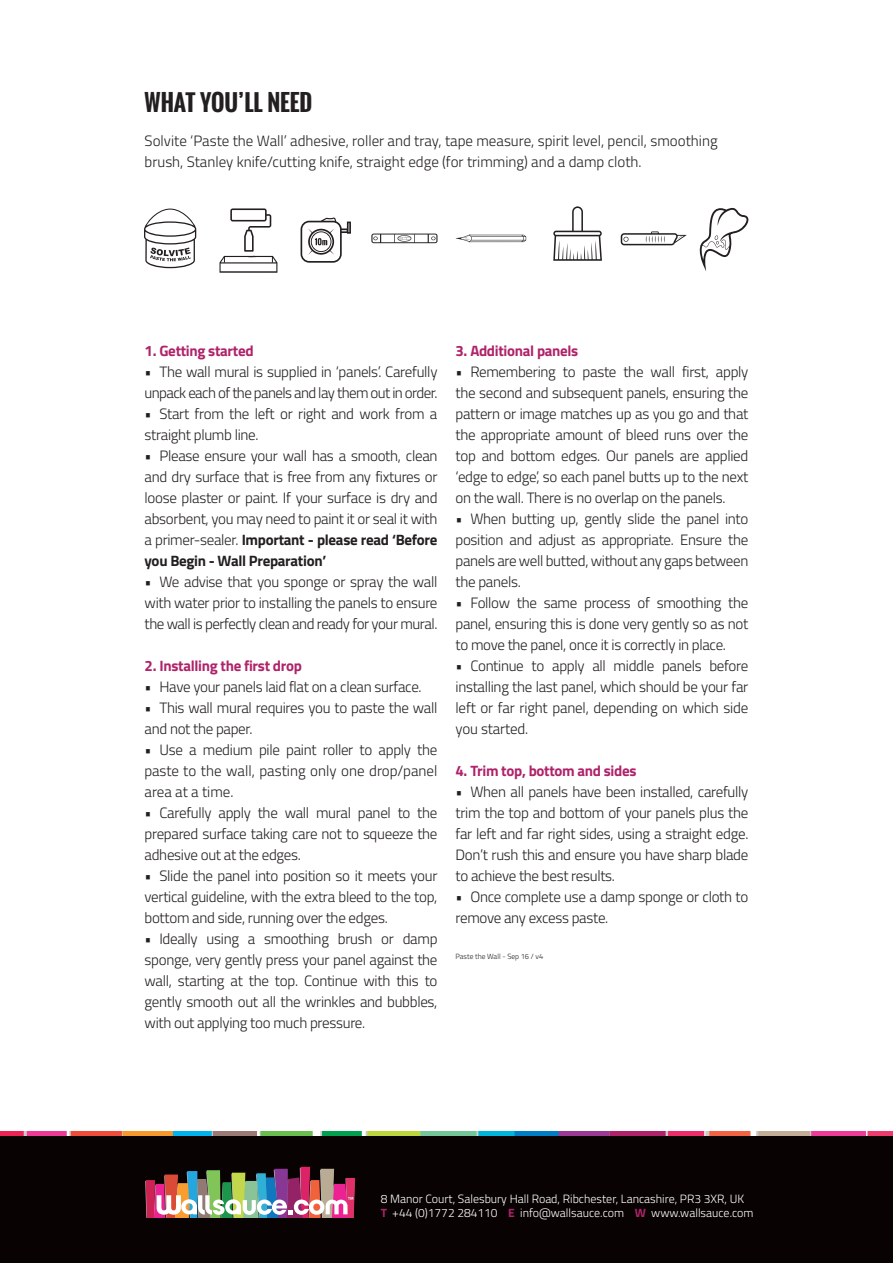
<style>
.page{position:relative;width:893px;height:1263px;background:#fff}
.page>*{position:absolute;margin:0;border:0;box-sizing:border-box;transform-origin:0 0}
.t1{font:700 22.5px "Oswald";color:#231f20}
.t2{font:300 15px/21px "Titillium Web";letter-spacing:-.02em;color:#231f20;text-align:justify}
.t3{font:300 15px/21px "Titillium Web";color:#231f20}
.t4{font:700 15px "Titillium Web";letter-spacing:-.02em;color:#af236a}
.t5{font:300 12px/14.9px "Titillium Web";color:#fff}
.t6{font:300 7.5px "Titillium Web";color:#231f20}
.s1{font-weight:700}
.s2{font-weight:700;color:#af236a}
</style>
<div class="page">
<div style="left:0;top:1136px;width:893px;height:127px;background:#080302"></div>
<svg style="left:301px;top:217px;width:50px;height:46px"></svg>
<svg style="left:371px;top:234px;width:66px;height:9px"></svg>
<svg style="left:699px;top:208px;width:50px;height:63px"></svg>
<svg style="left:553px;top:206px;width:49px;height:55px"></svg>
<svg style="left:621px;top:231px;width:66px;height:14px"></svg>
<svg style="left:455px;top:235px;width:71px;height:7px"></svg>
<svg style="left:144px;top:209px;width:52px;height:59px"></svg>
<svg style="left:219px;top:208px;width:58px;height:65px"></svg>
<img style="left:145px;top:1167px;width:210px;height:51px">
<img style="left:0;top:1132px;width:893px;height:4px">
<h1 class="t1" style="left:145px;top:85px;width:169px">WHAT YOU’LL NEED</h1>
<p class="t3" style="left:145px;top:129px;width:575px">Solvite ‘Paste the Wall’ adhesive, roller and tray, tape measure, spirit level, pencil, smoothing brush, Stanley knife/cutting knife, straight edge (for trimming) and a damp cloth.</p>
<p class="t4" style="left:145px;top:340px;width:111px">1. Getting started</p>
<p class="t2" style="left:145px;top:361px;width:294px">• The wall mural is supplied in ‘panels’. Carefully unpack each of the panels and lay them out in order.</p>
<p class="t2" style="left:145px;top:403px;width:294px">• Start from the left or right and work from a straight plumb line.</p>
<p class="t2" style="left:145px;top:445px;width:294px">• Please ensure your wall has a smooth, clean and dry surface that is free from any fixtures or loose plaster or paint. If your surface is dry and absorbent, you may need to paint it or seal it with a primer-sealer. <span class="s1">Important - please read ‘Before you Begin - Wall Preparation’</span></p>
<p class="t2" style="left:145px;top:571px;width:294px">• We advise that you sponge or spray the wall with water prior to installing the panels to ensure the wall is perfectly clean and ready for your mural.</p>
<p class="t4" style="left:145px;top:655px;width:159px">2. Installing the first drop</p>
<p class="t2" style="left:145px;top:676px;width:279px">• Have your panels laid flat on a clean surface.</p>
<p class="t2" style="left:145px;top:697px;width:294px">• This wall mural requires you to paste the wall and not the paper.</p>
<p class="t2" style="left:145px;top:739px;width:294px">• Use a medium pile paint roller to apply the paste to the wall, pasting only one drop/panel area at a time.</p>
<p class="t2" style="left:145px;top:802px;width:294px">• Carefully apply the wall mural panel to the prepared surface taking care not to squeeze the adhesive out at the edges.</p>
<p class="t2" style="left:145px;top:865px;width:294px">• Slide the panel into position so it meets your vertical guideline, with the extra bleed to the top, bottom and side, running over the edges.</p>
<p class="t2" style="left:145px;top:928px;width:294px">• Ideally using a smoothing brush or damp sponge, very gently press your panel against the wall, starting at the top. Continue with this to gently smooth out all the wrinkles and bubbles, with out applying too much pressure.</p>
<p class="t4" style="left:455px;top:340px;width:124px">3. Additional panels</p>
<p class="t2" style="left:455px;top:361px;width:294px">• Remembering to paste the wall first, apply the second and subsequent panels, ensuring the pattern or image matches up as you go and that the appropriate amount of bleed runs over the top and bottom edges. Our panels are applied ‘edge to edge’, so each panel butts up to the next on the wall. There is no overlap on the panels.</p>
<p class="t2" style="left:455px;top:508px;width:294px">• When butting up, gently slide the panel into position and adjust as appropriate. Ensure the panels are well butted, without any gaps between the panels.</p>
<p class="t2" style="left:455px;top:592px;width:294px">• Follow the same process of smoothing the panel, ensuring this is done very gently so as not to move the panel, once it is correctly in place.</p>
<p class="t2" style="left:455px;top:655px;width:294px">• Continue to apply all middle panels before installing the last panel, which should be your far left or far right panel, depending on which side you started.</p>
<p class="t4" style="left:455px;top:760px;width:183px">4. Trim top, bottom and sides</p>
<p class="t2" style="left:455px;top:781px;width:294px">• When all panels have been installed, carefully trim the top and bottom of your panels plus the far left and far right sides, using a straight edge.<br>Don’t rush this and ensure you have sharp blade to achieve the best results.</p>
<p class="t2" style="left:455px;top:886px;width:294px">• Once complete use a damp sponge or cloth to remove any excess paste.</p>
<p class="t6" style="left:455px;top:951px;width:89px">Paste the Wall - Sep 16 / v4</p>
<p class="t5" style="left:381px;top:1190px;width:374px">8 Manor Court, Salesbury Hall Road, Ribchester, Lancashire, PR3 3XR, UK<br><span class="s2">T</span> +44 (0)1772 284110 <span class="s2">E</span> info@wallsauce.com <span class="s2">W</span> www.wallsauce.com</p>
</div>
